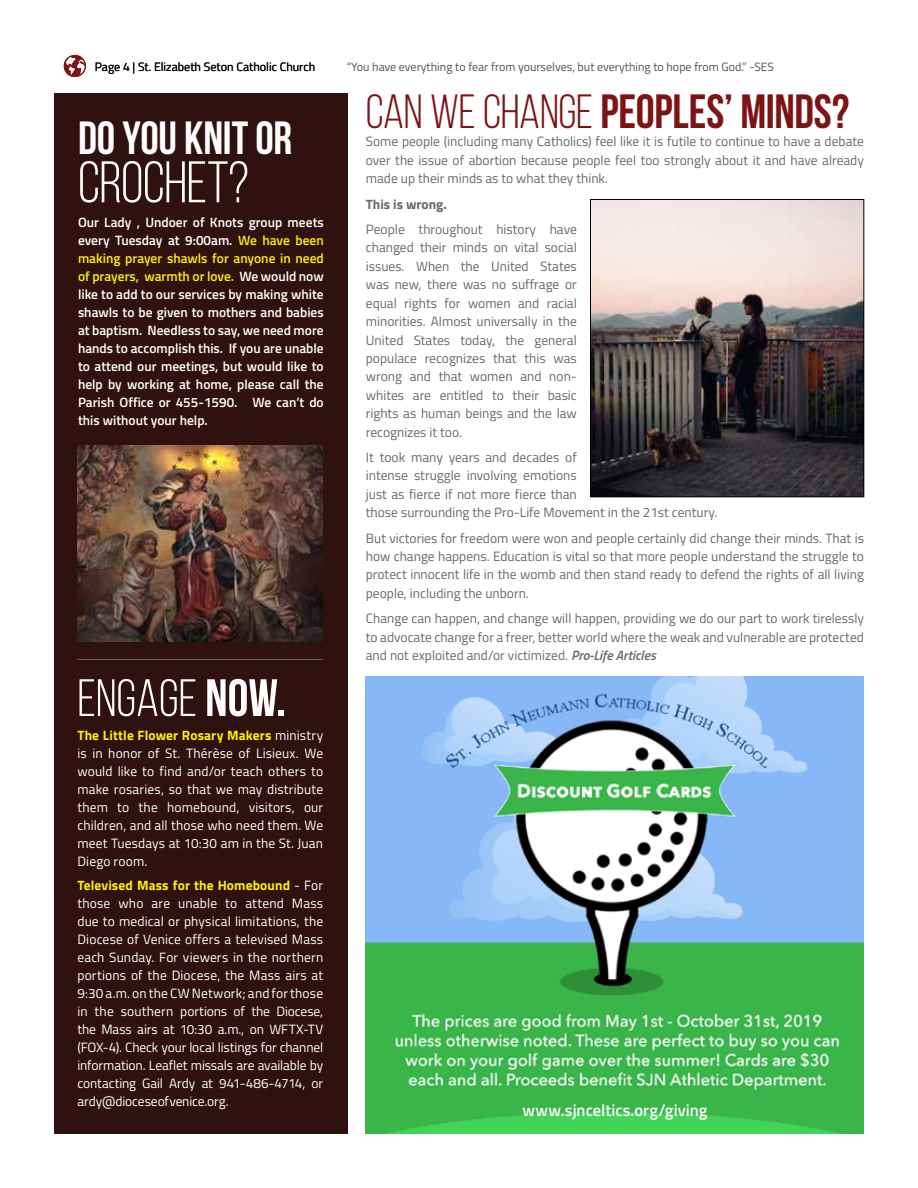
<style>
.page{position:relative;width:918px;height:1188px;background:#fff}
.page>*{position:absolute;margin:0;border:0;box-sizing:border-box;transform-origin:0 0}
.t1{font:58.5px "Bebas Neue";letter-spacing:-.01em;color:#fff}
.t2{font:52.5px "Bebas Neue";color:#fff}
.t3{font:48px "Bebas Neue";letter-spacing:-.005em;color:#7c1315}
.t4{font:700 46.5px "Bebas Neue";letter-spacing:-.005em;color:#fff}
.t5{font:600 16.5px "Titillium";color:#fff}
.t6{font:13.5px/18.5px "Titillium";color:#686960;text-align:justify}
.t7{font:13.5px/18px "Titillium";color:#fff;text-align:justify}
.t8{font:600 13.5px/18px "Titillium";color:#fff;text-align:justify}
.t9{font:700 13.5px "Titillium";color:#686960}
.t10{font:12.15px "Titillium";color:#000}
.t11{font:12px "Titillium";color:#515254}
.s1{color:#fff200}
.s2{font-weight:700}
.s3{font-weight:700;color:#fff200}
.s4{font-style:inherit}
.s5{font-weight:600;font-style:italic}
</style>
<div class="page">
<img style="left:366px;top:677px;width:498px;height:457px">
<img style="left:592px;top:201px;width:270px;height:294px">
<div style="left:590px;top:199px;width:274px;height:298px;border:1px solid #000"></div>
<div style="left:54px;top:94px;width:293px;height:1040px;background:#2f1110"></div>
<svg style="left:64px;top:55px;width:22px;height:22px"></svg>
<hr style="left:77px;top:659px;width:246px;height:1px;background:#686960">
<img style="left:77px;top:445px;width:246px;height:197px">
<p class="t10" style="left:95px;top:58px;width:222px">Page 4 | St. Elizabeth Seton Catholic Church</p>
<p class="t11" style="left:347px;top:58px;width:429px">“You have everything to fear from yourselves, but everything to hope from God.” -SES</p>
<h3 class="t4" style="left:78px;top:113px;width:216px">DO YOU KNIT OR</h3>
<h1 class="t1" style="left:78px;top:151px;width:173px">CROCHET?</h1>
<p class="t8" style="left:78px;top:212px;width:247px">Our Lady , Undoer of Knots group meets every Tuesday at 9:00am. <span class="s1">We have been making prayer shawls for anyone in need of prayers, warmth or love.</span> We would now like to add to our services by making white shawls to be given to mothers and babies at baptism. Needless to say, we need more hands to accomplish this. If you are unable to attend our meetings, but would like to help by working at home, please call the Parish Office or 455-1590. We can’t do this without your help.</p>
<h2 class="t2" style="left:77px;top:670px;width:210px">ENGAGE <span class="s2">NOW.</span></h2>
<p class="t7" style="left:77px;top:725px;width:247px"><span class="s3">The Little Flower Rosary Makers</span> ministry is in honor of St. Thérèse of Lisieux. We would like to find and/or teach others to make rosaries, so that we may distribute them to the homebound, visitors, our children, and all those who need them. We meet Tuesdays at 10:30 am in the St. Juan Diego room.</p>
<p class="t7" style="left:77px;top:876px;width:247px"><span class="s3">Televised Mass for the Homebound</span> - For those who are unable to attend Mass due to medical or physical limitations, the Diocese of Venice offers a televised Mass each Sunday. For viewers in the northern portions of the Diocese, the Mass airs at 9:30 a.m. on the CW Network; and for those in the southern portions of the Diocese, the Mass airs at 10:30 a.m., on WFTX-TV (FOX-4). Check your local listings for channel information. Leaflet missals are available by contacting Gail Ardy at 941-486-4714, or ardy@dioceseofvenice.org.</p>
<h3 class="t3" style="left:366px;top:85px;width:485px"><span class="s4">CAN WE CHANGE</span> PEOPLES’ MINDS?</h3>
<p class="t6" style="left:366px;top:132px;width:500px">Some people (including many Catholics) feel like it is futile to continue to have a debate over the issue of abortion because people feel too strongly about it and have already made up their minds as to what they think.</p>
<p class="t9" style="left:366px;top:194px;width:82px">This is wrong.</p>
<p class="t6" style="left:366px;top:219px;width:212px">People throughout history have changed their minds on vital social issues. When the United States was new, there was no suffrage or equal rights for women and racial minorities. Almost universally in the United States today, the general populace recognizes that this was wrong and that women and non&shy;whites are entitled to their basic rights as human beings and the law recognizes it too.</p>
<p class="t6" style="left:366px;top:447px;width:353px;text-align:left">It took many years and decades of<br>intense struggle involving emotions<br>just as fierce if not more fierce than<br>those surrounding the Pro-Life Movement in the 21st century.</p>
<p class="t6" style="left:366px;top:528px;width:500px">But victories for freedom were won and people certainly did change their minds. That is how change happens. Education is vital so that more people understand the struggle to protect innocent life in the womb and then stand ready to defend the rights of all living people, including the unborn.</p>
<p class="t6" style="left:366px;top:609px;width:500px">Change can happen, and change will happen, providing we do our part to work tirelessly to advocate change for a freer, better world where the weak and vulnerable are protected and not exploited and/or victimized. <span class="s5">Pro-Life Articles</span></p>
<p class="t5" style="left:523px;top:1097px;width:186px">www.sjnceltics.org/giving</p>
</div>
